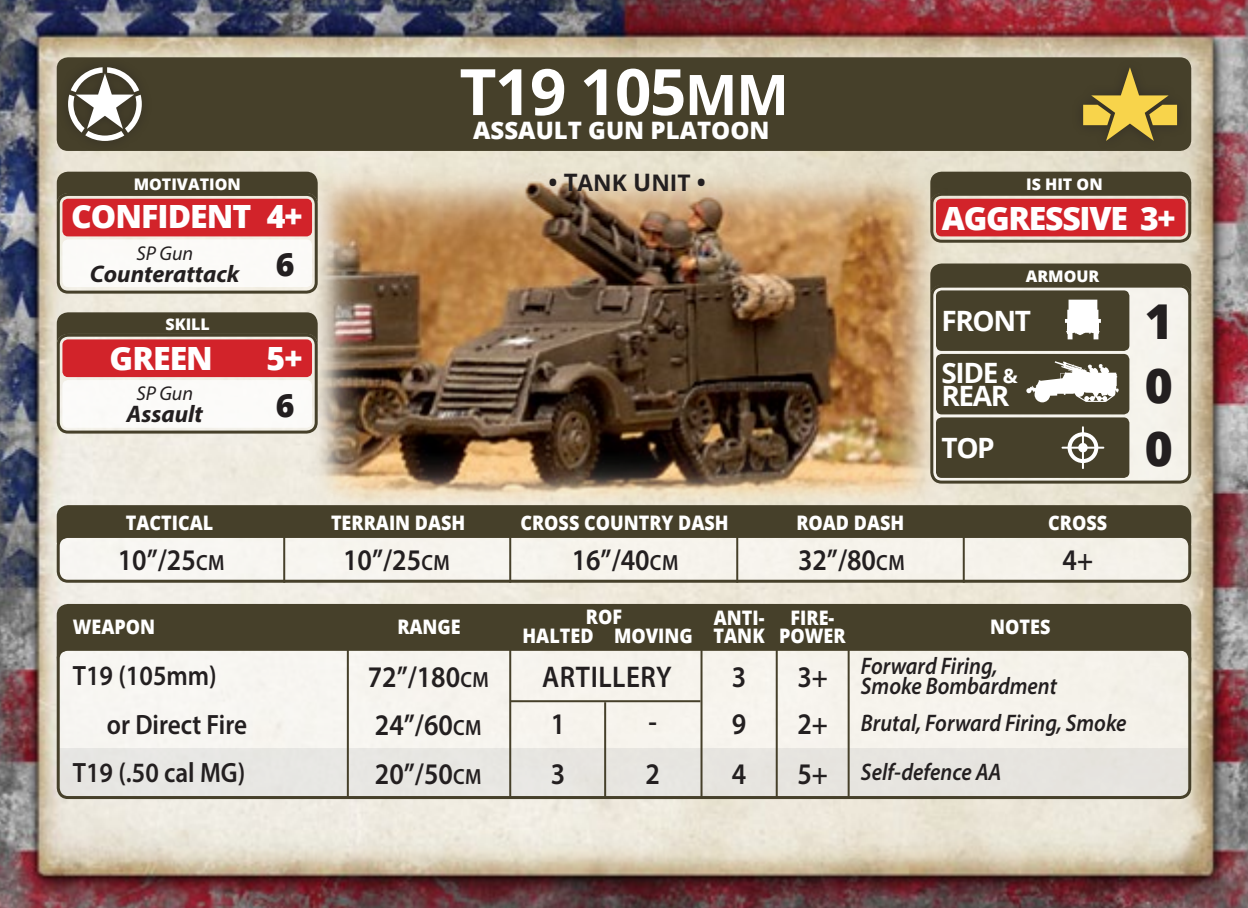
<style>
.page{position:relative;width:1248px;height:908px;background:#fff}
.page>*{position:absolute;margin:0;border:0;box-sizing:border-box;transform-origin:0 0}
.t1{font:700 64px "Open Sans";letter-spacing:-.025em;color:#fff}
.t2{font:800 48px/63.6px "Open Sans";color:#231f20;text-align:justify}
.t3{font:800 32px "Open Sans";letter-spacing:-.03em;color:#fff}
.t4{font:800 32px "Open Sans";color:#231f20}
.t5{font:600 30px "Myriad Pro";color:#231f20;scale:.9 1}
.t6{font:600 30px "Myriad Pro";letter-spacing:.02em;color:#231f20;scale:.9 1}
.t7{font:600 28px "Myriad Pro";color:#231f20;scale:.9 1}
.t8{font:700 28px/22.8px "Open Sans";letter-spacing:-.05em;color:#fff}
.t9{font:italic 600 24px/20px "Myriad Pro";color:#231f20;scale:.9 1}
.t10{font:italic 700 24px "Myriad Pro";color:#231f20}
.t11{font:800 24px "Open Sans";color:#fff}
.t12{font:22.8px "Open Sans Bold SC950";color:#231f20}
.t13{font:800 20px/18px "Open Sans";color:#fff;text-align:center;scale:.9 1}
.t14{font:italic 20px "Myriad Pro";color:#231f20}
.t15{font:800 16px "Open Sans";color:#fff}
.s1{font-size:56px}
.s2{font-size:24px}
.s3{font-size:20px}
.s4{font-size:22px}
.s5{font-style:normal;font-size:30px}
</style>
<div class="page">
<img style="left:0;top:0;width:1247px;height:907px">
<div style="left:930px;top:171px;width:261px;height:29px;background:#46402a"></div>
<svg style="left:931px;top:194px;width:258px;height:47px"></svg>
<div style="left:930px;top:193px;width:261px;height:49px;border:3px solid #46402a;border-radius:10px"></div>
<div style="left:937px;top:200px;width:246px;height:35px;background:#d2232a;border-radius:4px"></div>
<div style="left:935px;top:199px;width:250px;height:37px;border:3px solid #d2232a;border-radius:4px"></div>
<div style="left:57px;top:57px;width:1134px;height:94px;background:#46402a;border-radius:11px"></div>
<div style="left:1072px;top:57px;width:116px;height:94px;background:#46402a"></div>
<svg style="left:1083px;top:67px;width:93px;height:74px"></svg>
<div style="left:58px;top:536px;width:1131px;height:45px;background:#f6f4ed;border-radius:10px"></div>
<div style="left:57px;top:534px;width:1134px;height:48px;border:3px solid #46402a;border-radius:10px"></div>
<svg style="left:57px;top:505px;width:1134px;height:40px;fill:#46402a"></svg>
<div style="left:58px;top:57px;width:94px;height:94px;background:#453f29"></div>
<svg style="left:68px;top:67px;width:74px;height:74px"></svg>
<hr style="left:283px;top:513px;width:2px;height:69px;background:#46402a">
<hr style="left:509px;top:513px;width:2px;height:69px;background:#46402a">
<hr style="left:736px;top:513px;width:2px;height:69px;background:#46402a">
<hr style="left:962px;top:513px;width:2px;height:69px;background:#46402a">
<div style="left:58px;top:648px;width:1131px;height:149px;background:#f6f4ee;border-radius:10px"></div>
<div style="left:59px;top:748px;width:1131px;height:50px;background:#e7e5e1"></div>
<div style="left:57px;top:647px;width:1134px;height:151px;border:3px solid #46402a;border-radius:10px"></div>
<svg style="left:57px;top:603px;width:1134px;height:61px;fill:#46402a"></svg>
<hr style="left:347px;top:623px;width:2px;height:175px;background:#46402a">
<hr style="left:604px;top:702px;width:2px;height:96px;background:#46402a">
<hr style="left:700px;top:625px;width:2px;height:173px;background:#46402a">
<hr style="left:509px;top:625px;width:2px;height:173px;background:#46402a">
<hr style="left:775px;top:628px;width:2px;height:170px;background:#46402a">
<hr style="left:847px;top:628px;width:2px;height:170px;background:#46402a">
<hr style="left:510px;top:700px;width:190px;height:2px;background:#46402a">
<div style="left:931px;top:286px;width:258px;height:196px;background:#f5f3eb;border-radius:10px"></div>
<div style="left:930px;top:284px;width:261px;height:199px;border:3px solid #46402a;border-radius:10px"></div>
<div style="left:935px;top:290px;width:194px;height:61px;background:#46402a;border-radius:6px"></div>
<div style="left:935px;top:354px;width:194px;height:60px;background:#46402a;border-radius:6px"></div>
<div style="left:935px;top:417px;width:194px;height:60px;background:#46402a;border-radius:6px"></div>
<div style="left:1078px;top:443px;width:9px;height:9px;border:4px solid #fff;border-radius:50%"></div>
<div style="left:1067px;top:432px;width:31px;height:31px;border:4px solid #fff;border-radius:50%"></div>
<hr style="left:1081px;top:427px;width:2px;height:41px;background:#fff">
<hr style="left:1062px;top:446px;width:41px;height:2px;background:#fff">
<div style="left:57px;top:171px;width:261px;height:29px;background:#46402a"></div>
<svg style="left:58px;top:194px;width:258px;height:98px;fill:#f1ede2"></svg>
<div style="left:57px;top:193px;width:261px;height:100px;border:3px solid #46402a;border-radius:10px"></div>
<div style="left:64px;top:200px;width:246px;height:35px;background:#d2232a;border-radius:4px"></div>
<div style="left:62px;top:199px;width:250px;height:37px;border:3px solid #d2232a;border-radius:4px"></div>
<div style="left:62px;top:239px;width:250px;height:48px;background:#fbfaf8;border-radius:6px"></div>
<div style="left:57px;top:312px;width:261px;height:28px;background:#46402a"></div>
<svg style="left:58px;top:335px;width:258px;height:97px;fill:#f2efe6"></svg>
<div style="left:57px;top:333px;width:261px;height:100px;border:3px solid #46402a;border-radius:10px"></div>
<div style="left:64px;top:341px;width:246px;height:34px;background:#d2232a;border-radius:4px"></div>
<div style="left:62px;top:339px;width:250px;height:38px;border:3px solid #d2232a;border-radius:4px"></div>
<div style="left:62px;top:380px;width:250px;height:47px;background:#fff;border-radius:6px"></div>
<svg style="left:1026px;top:361px;width:92px;height:41px"></svg>
<svg style="left:930px;top:263px;width:261px;height:76px"></svg>
<h1 class="t1" style="left:459px;top:47px;width:331px">T19 105<span class="s1">MM</span></h1>
<p class="t15" style="left:134px;top:172px;width:109px">MOTIVATION</p>
<h3 class="t3" style="left:71px;top:192px;width:233px">CONFIDENT 4+</h3>
<p class="t14" style="left:136px;top:240px;width:58px">SP Gun</p>
<p class="t10" style="left:90px;top:258px;width:206px">Counterattack <sup>6</sup></p>
<p class="t15" style="left:165px;top:312px;width:46px">SKILL</p>
<h3 class="t3" style="left:110px;top:334px;width:105px">GREEN</h3>
<h3 class="t3" style="left:266px;top:334px;width:37px">5+</h3>
<p class="t14" style="left:136px;top:381px;width:58px">SP Gun</p>
<p class="t10" style="left:127px;top:398px;width:78px">Assault</p>
<h3 class="t4" style="left:276px;top:380px;width:20px">6</h3>
<p class="t13" style="left:126px;top:512px;width:99px">TACTICAL</p>
<p class="t11" style="left:473px;top:112px;width:298px">ASSAULT GUN PLATOON</p>
<p class="t12" style="left:548px;top:166px;width:159px"><span class="s2">• T</span>ANK <span class="s2">U</span>NIT <span class="s2">•</span></p>
<p class="t15" style="left:1026px;top:172px;width:78px">IS HIT ON</p>
<h3 class="t3" style="left:941px;top:194px;width:235px">AGGRESSIVE 3+</h3>
<p class="t15" style="left:1025px;top:264px;width:75px">ARMOUR</p>
<h3 class="t8" style="left:941px;top:309px;width:91px">FRONT</h3>
<h3 class="t8" style="left:941px;top:361px;width:78px">SIDE <span class="s3">&amp;<br></span>REAR</h3>
<h3 class="t8" style="left:941px;top:436px;width:55px">TOP</h3>
<h2 class="t2" style="left:1144px;top:287px;width:30px">1<br>0<br>0</h2>
<p class="t13" style="left:331px;top:512px;width:151px">TERRAIN DASH</p>
<p class="t13" style="left:520px;top:512px;width:233px">CROSS COUNTRY DASH</p>
<p class="t13" style="left:796px;top:512px;width:121px">ROAD DASH</p>
<p class="t13" style="left:1048px;top:512px;width:67px">CROSS</p>
<h3 class="t5" style="left:118px;top:541px;width:120px">10”/25<span class="s4">CM</span></h3>
<h3 class="t5" style="left:343px;top:541px;width:120px">10”/25<span class="s4">CM</span></h3>
<h3 class="t5" style="left:571px;top:541px;width:120px">16”/40<span class="s4">CM</span></h3>
<h3 class="t5" style="left:798px;top:541px;width:120px">32”/80<span class="s4">CM</span></h3>
<h3 class="t5" style="left:1062px;top:541px;width:35px">4+</h3>
<p class="t13" style="left:73px;top:616px;width:93px">WEAPON</p>
<p class="t13" style="left:397px;top:616px;width:72px">RANGE</p>
<p class="t13" style="left:586px;top:606px;width:42px">ROF</p>
<p class="t13" style="left:522px;top:625px;width:191px">HALTED MOVING</p>
<p class="t13" style="left:713px;top:607px;width:58px;text-align:left">ANTI-<br>TANK</p>
<p class="t13" style="left:779px;top:607px;width:75px">FIRE-<br>POWER</p>
<p class="t13" style="left:989px;top:616px;width:68px">NOTES</p>
<h3 class="t7" style="left:73px;top:658px;width:161px">T19 (105mm)</h3>
<h3 class="t5" style="left:367px;top:657px;width:136px">72”/180<span class="s4">CM</span></h3>
<h3 class="t6" style="left:542px;top:657px;width:145px">ARTILLERY</h3>
<h3 class="t5" style="left:731px;top:657px;width:18px">3</h3>
<p class="t9" style="left:860px;top:655px;width:219px;text-indent:-63px"><span class="s5">3+</span> Forward Firing,<br>Smoke Bombardment</p>
<h3 class="t7" style="left:107px;top:706px;width:157px">or Direct Fire</h3>
<h3 class="t5" style="left:375px;top:706px;width:120px">24”/60<span class="s4">CM</span></h3>
<h3 class="t5" style="left:550px;top:704px;width:18px">1</h3>
<h3 class="t5" style="left:648px;top:704px;width:11px">-</h3>
<h3 class="t5" style="left:731px;top:704px;width:18px">9</h3>
<p class="t9" style="left:797px;top:711px;width:367px"><span class="s5">2+</span> Brutal, Forward Firing, Smoke</p>
<h3 class="t7" style="left:73px;top:754px;width:193px">T19 (.50 cal MG)</h3>
<h3 class="t5" style="left:375px;top:754px;width:120px">20”/50<span class="s4">CM</span></h3>
<h3 class="t5" style="left:550px;top:754px;width:18px">3</h3>
<h3 class="t5" style="left:645px;top:754px;width:18px">2</h3>
<h3 class="t5" style="left:731px;top:754px;width:18px">4</h3>
<p class="t9" style="left:797px;top:761px;width:228px"><span class="s5">5+</span> Self-defence AA</p>
</div>
